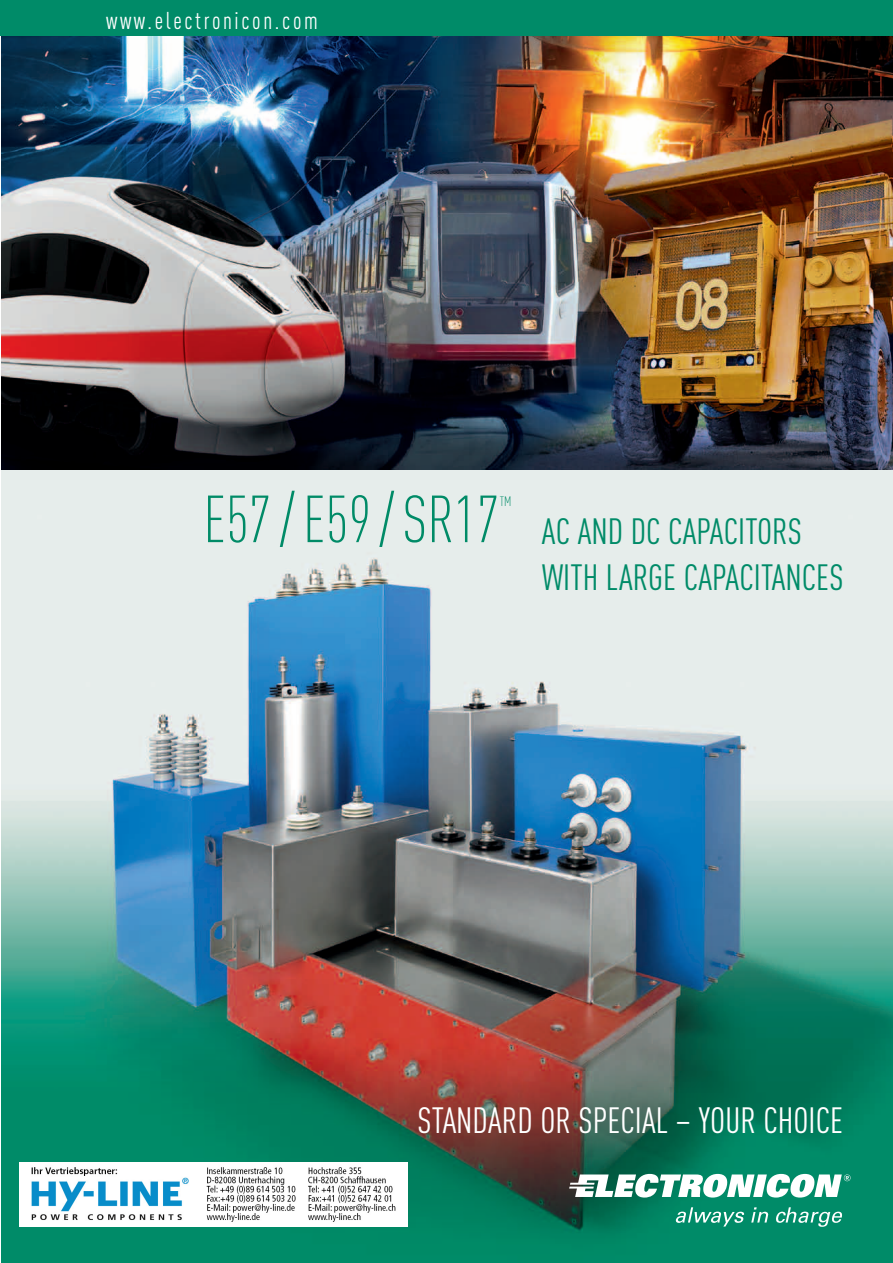
<style>
.page{position:relative;width:893px;height:1263px;background:#fff}
.page>*{position:absolute;margin:0;border:0;box-sizing:border-box;transform-origin:0 0}
.t1{font:300 65.4px "DIN Cond";color:#008b67}
.t2{font:36px/46.5px "TTB699 O00";color:#008b68}
.t3{font:36px "TTB699 O00";color:#fff}
.t4{font:24px "TTB699 O00";letter-spacing:.11em;color:#fff}
.t5{font:300 13.5px "DIN Cond";color:#008b67}
</style>
<div class="page">
<img style="left:1px;top:469px;width:892px;height:794px">
<img style="left:1px;top:35px;width:892px;height:434px">
<div style="left:0;top:0;width:893px;height:35px;background:#008b68"></div>
<svg style="left:569px;top:1174px;width:281px;height:23px"></svg>
<svg style="left:675px;top:1207px;width:69px;height:19px"></svg>
<svg style="left:751px;top:1207px;width:18px;height:15px"></svg>
<svg style="left:776px;top:1207px;width:67px;height:20px"></svg>
<img style="left:19px;top:1163px;width:388px;height:64px">
<p class="t4" style="left:106px;top:12px;width:213px">www.electronicon.com</p>
<h1 class="t1" style="left:203px;top:482px;width:298px">E57 / E59 / SR17</h1>
<p class="t5" style="left:500px;top:493px;width:13px">TM</p>
<p class="t2" style="left:542px;top:511px;width:303px">AC AND DC CAPACITORS<br>WITH LARGE CAPACITANCES</p>
<p class="t3" style="left:418px;top:1107px;width:427px">STANDARD OR SPECIAL – YOUR CHOICE</p>
</div>
